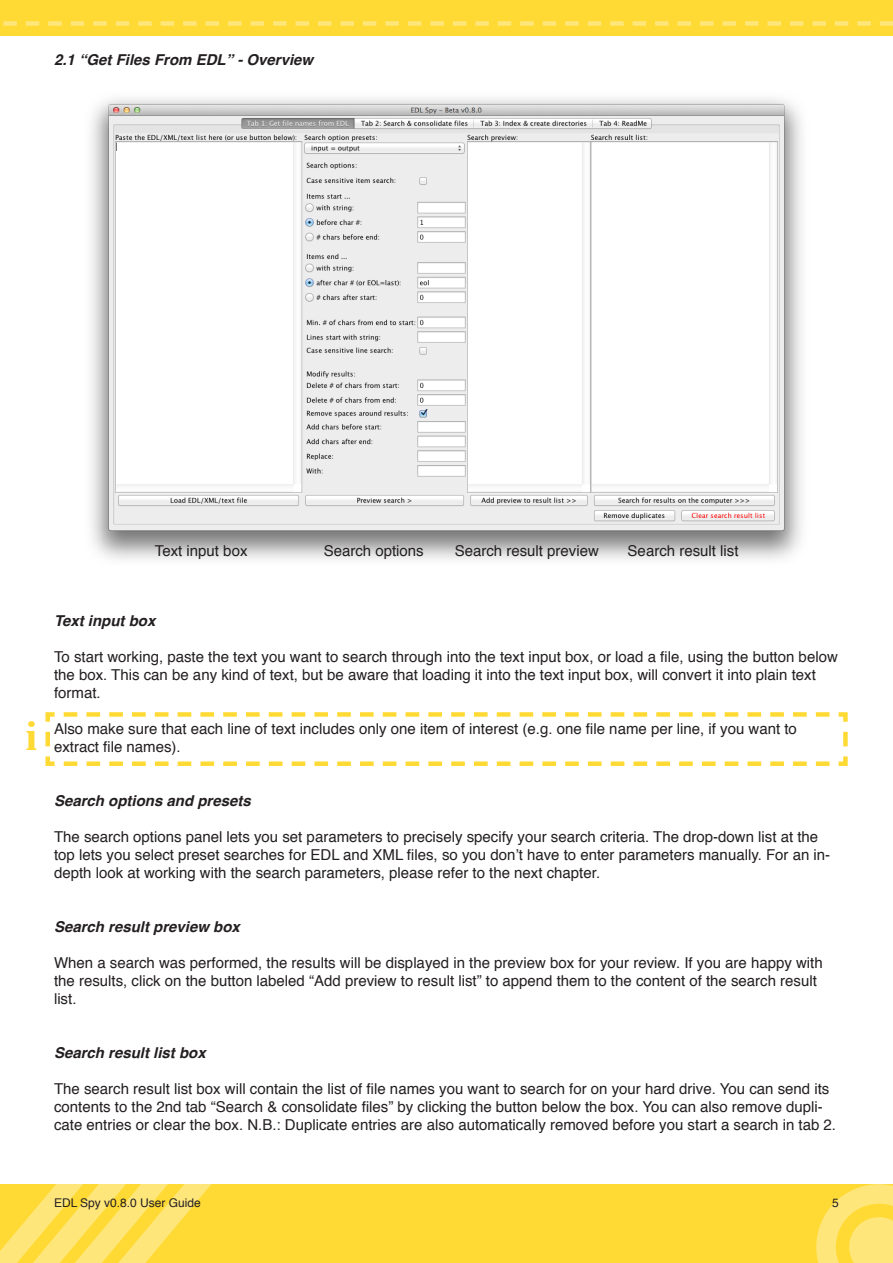
<style>
.page{position:relative;width:893px;height:1263px;background:#fff}
.page>*{position:absolute;margin:0;border:0;box-sizing:border-box;transform-origin:0 0}
.t1{font:700 42px "Times";color:#ffda35}
.t2{font:15px/18px "Helvetica";color:#231f20}
.t3{font:italic 700 15px "Helvetica";color:#231f20}
.t4{font:12px "Helvetica";color:#231f20}
</style>
<div class="page">
<div style="left:0;top:1184px;width:893px;height:79px;background:#ffda35"></div>
<div style="left:0;top:0;width:893px;height:36px;background:#ffda35"></div>
<svg style="left:0;top:1184px;width:211px;height:79px"></svg>
<svg style="left:816px;top:1184px;width:77px;height:79px"></svg>
<svg style="left:3px;top:21px;width:890px;height:5px"></svg>
<img style="left:91px;top:98px;width:711px;height:462px">
<svg style="left:45px;top:712px;width:803px;height:54px"></svg>
<p class="t3" style="left:54px;top:48px;width:261px">2.1 “Get Files From EDL” - Overview</p>
<p class="t2" style="left:155px;top:542px;width:94px">Text input box</p>
<p class="t2" style="left:324px;top:542px;width:102px">Search options</p>
<p class="t2" style="left:455px;top:542px;width:146px">Search result preview</p>
<p class="t2" style="left:628px;top:542px;width:112px">Search result list</p>
<h1 class="t1" style="left:26px;top:695px;width:13px">i</h1>
<p class="t3" style="left:54px;top:608px;width:103px">Text input box</p>
<p class="t2" style="left:54px;top:648px;width:785px">To start working, paste the text you want to search through into the text input box, or load a file, using the button below the box. This can be any kind of text, but be aware that loading it into the text input box, will convert it into plain text format.</p>
<p class="t2" style="left:54px;top:720px;width:744px">Also make sure that each line of text includes only one item of interest (e.g. one file name per line, if you want to extract file names).</p>
<p class="t3" style="left:54px;top:788px;width:198px">Search options and presets</p>
<p class="t2" style="left:54px;top:828px;width:778px">The search options panel lets you set parameters to precisely specify your search criteria. The drop-down list at the top lets you select preset searches for EDL and XML files, so you don’t have to enter parameters manually. For an in&shy;depth look at working with the search parameters, please refer to the next chapter.</p>
<p class="t3" style="left:54px;top:914px;width:187px">Search result preview box</p>
<p class="t2" style="left:54px;top:954px;width:770px">When a search was performed, the results will be displayed in the preview box for your review. If you are happy with the results, click on the button labeled “Add preview to result list” to append them to the content of the search result list.</p>
<p class="t3" style="left:54px;top:1040px;width:153px">Search result list box</p>
<p class="t2" style="left:54px;top:1080px;width:784px">The search result list box will contain the list of file names you want to search for on your hard drive. You can send its contents to the 2nd tab “Search &amp; consolidate files” by clicking the button below the box. You can also remove dupli&shy;cate entries or clear the box. N.B.: Duplicate entries are also automatically removed before you start a search in tab 2.</p>
<p class="t4" style="left:54px;top:1193px;width:148px">EDL Spy v0.8.0 User Guide</p>
<p class="t4" style="left:832px;top:1193px;width:8px">5</p>
</div>
